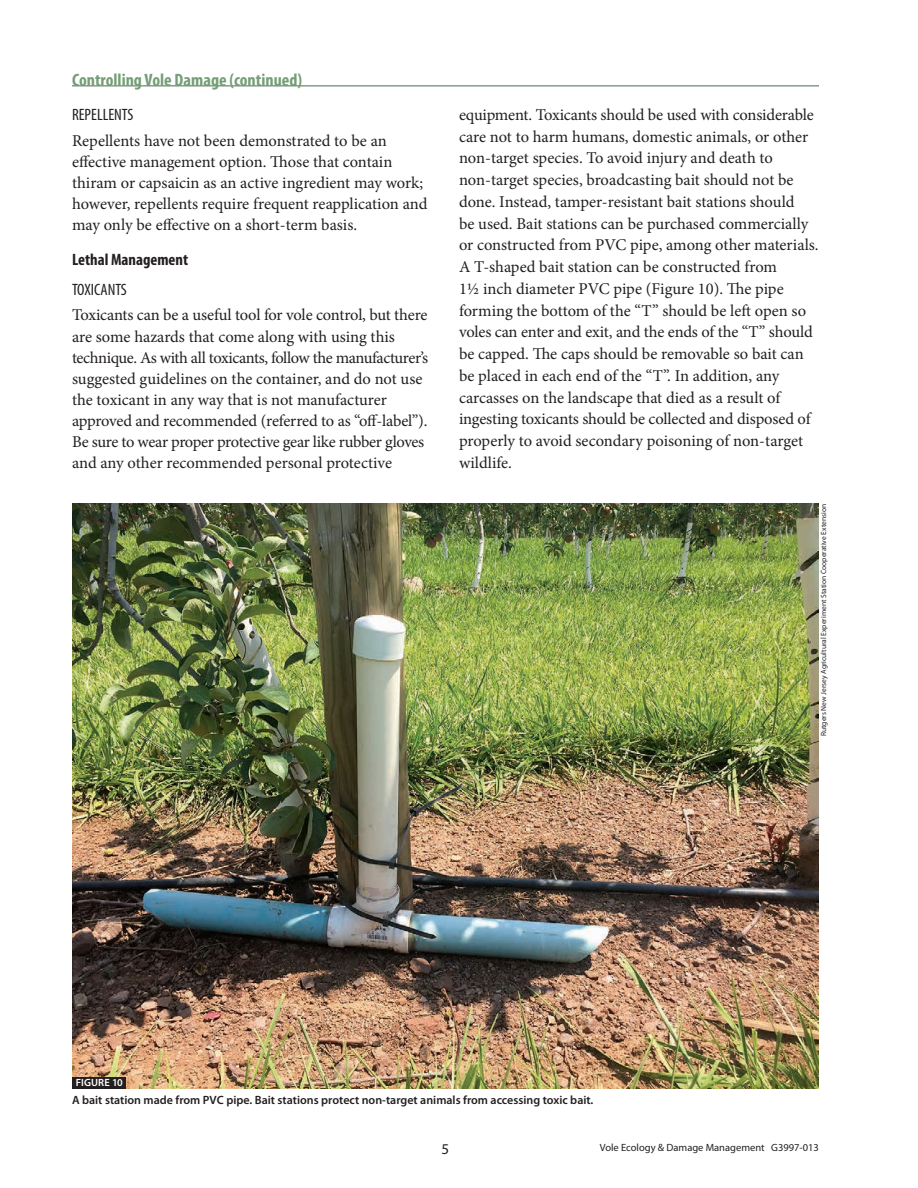
<style>
.page{position:relative;width:918px;height:1188px;background:#fff}
.page>*{position:absolute;margin:0;border:0;box-sizing:border-box;transform-origin:0 0}
.WD-section_title{font:700 condensed 18px "Myriad Pro";color:#749e76}
.WD-text{font:16.5px/21.8px "Minion Pro";letter-spacing:-.005em;color:#231f20}
.WD-subhead{font:condensed 16.5px "Myriad Pro";color:#231f20}
.WD-subhead-2{font:700 condensed 16.5px "Myriad Pro";color:#231f20}
.t1{font:15px "Myriad Pro";color:#231f20}
.WD-caption{font:600 12px "Myriad Pro";color:#231f20}
.t2{font:10.5px "Myriad Pro";color:#231f20}
.WD-Description_text{font:600 10.5px "Myriad Pro";letter-spacing:.01em;color:#fff}
.WD-credit_line{font:7.5px "Myriad Pro";color:#231f20}
</style>
<div class="page">
<img style="left:72px;top:504px;width:747px;height:585px">
<hr style="left:72px;top:86px;width:747px;height:1px;background:#4b6c4f">
<div style="left:72px;top:1077px;width:54px;height:12px;background:#231f20"></div>
<p class="WD-section_title" style="left:72px;top:68px;width:232px">Controlling Vole Damage (continued)</p>
<p class="WD-subhead" style="left:72px;top:105px;width:63px">REPELLENTS</p>
<p class="WD-text" style="left:72px;top:130px;width:357px;line-height:21.1px">Repellents have not been demonstrated to be an effective management option. Those that contain thiram or capsaicin as an active ingredient may work; however, repellents require frequent reapplication and may only be effective on a short-term basis.</p>
<p class="WD-subhead-2" style="left:72px;top:249px;width:118px">Lethal Management</p>
<p class="WD-subhead" style="left:72px;top:279px;width:56px">TOXICANTS</p>
<p class="WD-text" style="left:72px;top:305px;width:358px;line-height:21px">Toxicants can be a useful tool for vole control, but there are some hazards that come along with using this technique. As with all toxicants, follow the manufacturer’s suggested guidelines on the container, and do not use the toxicant in any way that is not manufacturer approved and recommended (referred to as “off-label”).<br>Be sure to wear proper protective gear like rubber gloves and any other recommended personal protective</p>
<p class="WD-text" style="left:459px;top:104px;width:361px">equipment. Toxicants should be used with considerable care not to harm humans, domestic animals, or other non-target species. To avoid injury and death to non-target species, broadcasting bait should not be done. Instead, tamper-resistant bait stations should<br>be used. Bait stations can be purchased commercially or constructed from PVC pipe, among other materials.<br>A T-shaped bait station can be constructed from<br>1½ inch diameter PVC pipe (Figure 10). The pipe forming the bottom of the “T” should be left open so voles can enter and exit, and the ends of the “T” should be capped. The caps should be removable so bait can be placed in each end of the “T”. In addition, any carcasses on the landscape that died as a result of ingesting toxicants should be collected and disposed of properly to avoid secondary poisoning of non-target wildlife.</p>
<p class="WD-credit_line" style="left:819px;top:736px;width:234px;rotate:-90deg">Rutgers New Jersey Agricultural Experiment Station Cooperative Extension</p>
<p class="WD-Description_text" style="left:76px;top:1076px;width:49px">FIGURE 10</p>
<p class="WD-caption" style="left:72px;top:1093px;width:523px">A bait station made from PVC pipe. Bait stations protect non-target animals from accessing toxic bait.</p>
<p class="t1" style="left:442px;top:1140px;width:9px">5</p>
<p class="t2" style="left:600px;top:1141px;width:221px">Vole Ecology &amp; Damage Management G3997-013</p>
</div>
